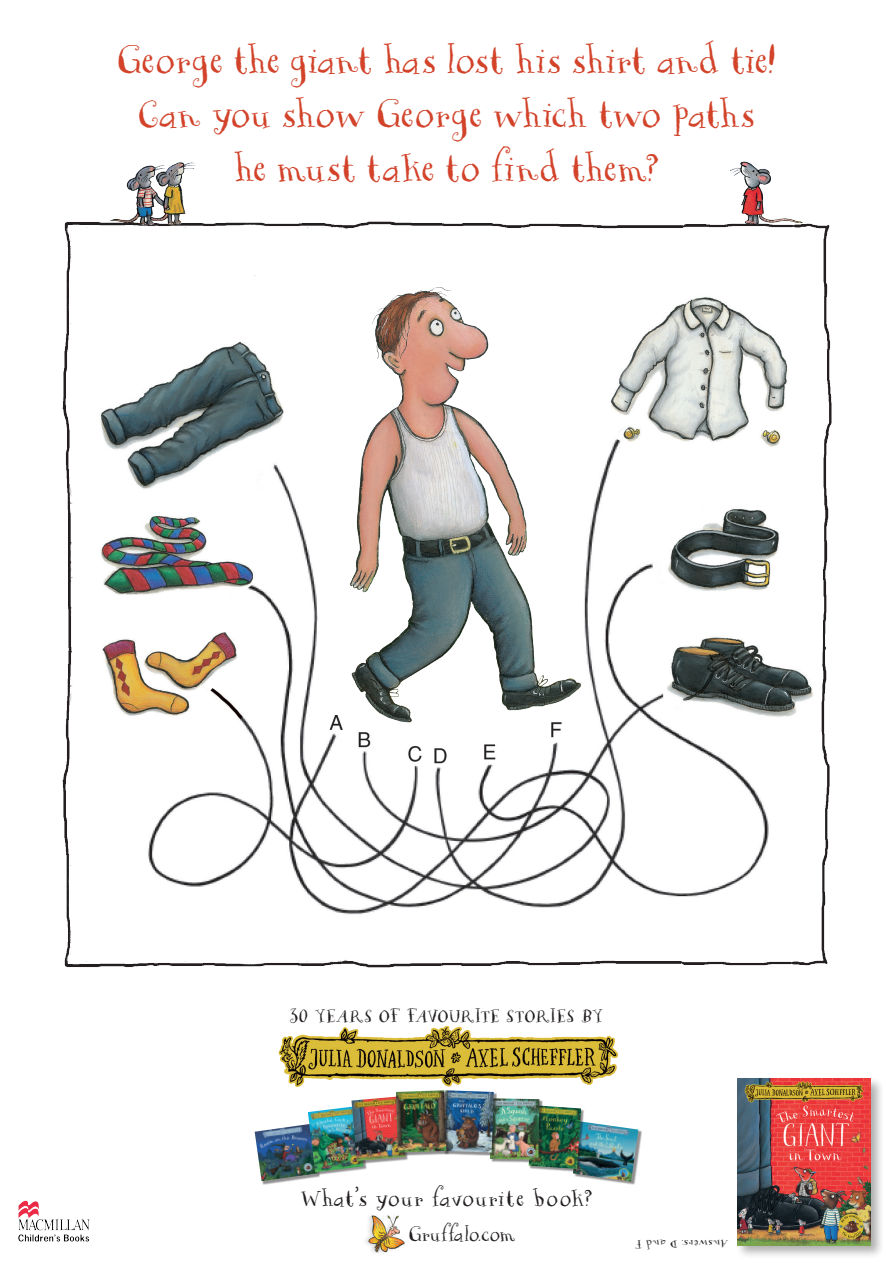
<style>
.page{position:relative;width:893px;height:1264px;background:#fff}
.page>*{position:absolute;margin:0;border:0;box-sizing:border-box;transform-origin:0 0}
.t1{font:45px/54px "MB Axelinfant One";color:#d2432a;text-align:center}
.t2{font:26.85px "MB Axelinfant One";letter-spacing:.02em;color:#231f20}
.t3{font:23.7px "MB Axelinfant One";letter-spacing:.015em;color:#231f20}
.t4{font:21.6px "MB Axelinfant One";letter-spacing:.02em;color:#231f20}
.t5{font:13.5px "MB Axelinfant One";letter-spacing:.04em;color:#231f20}
</style>
<div class="page">
<div style="left:735px;top:1076px;width:150px;height:183px;background:#231f20;opacity:.36"></div>
<img style="left:737px;top:1078px;width:133px;height:167px">
<img style="left:18px;top:1200px;width:72px;height:42px">
<div style="left:255px;top:1125px;width:65px;height:60px;background:#231f20;opacity:.5"></div>
<img style="left:255px;top:1124px;width:62px;height:57px">
<div style="left:573px;top:1122px;width:69px;height:63px;background:#231f20;opacity:.5"></div>
<img style="left:573px;top:1122px;width:65px;height:59px">
<div style="left:529px;top:1106px;width:55px;height:66px;background:#231f20;opacity:.5"></div>
<img style="left:528px;top:1105px;width:53px;height:64px">
<div style="left:309px;top:1107px;width:58px;height:69px;background:#231f20;opacity:.5"></div>
<img style="left:308px;top:1106px;width:55px;height:66px">
<div style="left:490px;top:1099px;width:53px;height:64px;background:#231f20;opacity:.5"></div>
<img style="left:490px;top:1098px;width:49px;height:62px">
<div style="left:352px;top:1097px;width:56px;height:67px;background:#231f20;opacity:.5"></div>
<img style="left:351px;top:1096px;width:54px;height:65px">
<div style="left:444px;top:1091px;width:53px;height:65px;background:#231f20;opacity:.5"></div>
<img style="left:446px;top:1090px;width:47px;height:62px">
<div style="left:396px;top:1091px;width:53px;height:65px;background:#231f20;opacity:.5"></div>
<img style="left:396px;top:1090px;width:50px;height:62px">
<img style="left:365px;top:1215px;width:40px;height:38px">
<img style="left:62px;top:221px;width:770px;height:444px">
<img style="left:62px;top:665px;width:768px;height:303px">
<img style="left:84px;top:277px;width:731px;height:645px">
<img style="left:707px;top:161px;width:125px;height:82px">
<img style="left:85px;top:162px;width:134px;height:84px">
<img style="left:278px;top:1026px;width:341px;height:61px">
<p class="t1" style="left:118px;top:35px;width:659px">George the giant has lost his shirt and tie!<br>Can you show George which two paths he must take to find them?</p>
<p class="t4" style="left:290px;top:1005px;width:315px">30 YEARS OF FAVOURITE STORIES BY</p>
<p class="t2" style="left:301px;top:1184px;width:293px">What’s your favourite book?</p>
<p class="t3" style="left:409px;top:1222px;width:108px">Gruffalo.com</p>
<p class="t5" style="left:728px;top:1251px;width:95px;rotate:-180deg">Answers: D and F</p>
</div>
